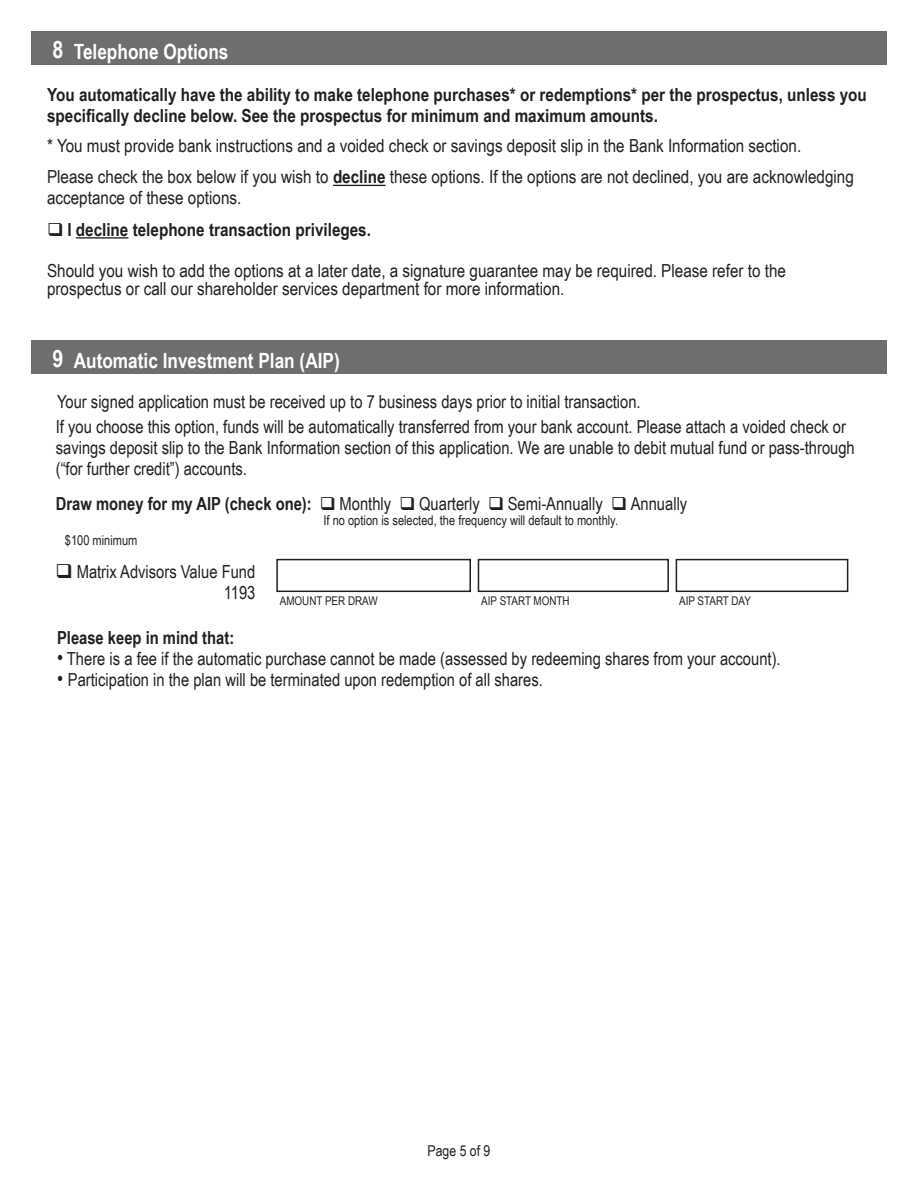
<style>
.page{position:relative;width:918px;height:1188px;background:#fff}
.page>*{position:absolute;margin:0;border:0;box-sizing:border-box;transform-origin:0 0}
.t1{font:700 21px "Arial Narrow";color:#fff}
.t2{font:18px/21px "Arial Narrow";color:#221f1f}
.t3{font:700 18px/21px "Arial Narrow";color:#221f1f}
.t4{font:15px "Arial Narrow";color:#221f1f}
.t5{font:13.5px "Arial Narrow";color:#221f1f}
.t6{font:12px "Arial Narrow";color:#221f1f}
.s1{font-size:24px}
.s2{font-weight:700}
.s3{font-size:21px}
</style>
<div class="page">
<div style="left:276px;top:559px;width:195px;height:33px;border:2px solid #221f1f"></div>
<div style="left:478px;top:559px;width:191px;height:33px;border:2px solid #221f1f"></div>
<div style="left:676px;top:559px;width:172px;height:33px;border:2px solid #221f1f"></div>
<div style="left:32px;top:341px;width:855px;height:33px;background:#6c6e70"></div>
<div style="left:32px;top:31px;width:855px;height:34px;background:#6c6e70"></div>
<hr style="left:333px;top:185px;width:53px;height:1px;background:#221f1f">
<hr style="left:76px;top:237px;width:52px;height:2px;background:#221f1f">
<p class="t1" style="left:52px;top:43px;width:178px"><span class="s1">8</span> Telephone Options</p>
<p class="t3" style="left:47px;top:86px;width:821px">You automatically have the ability to make telephone purchases* or redemptions* per the prospectus, unless you specifically decline below. See the prospectus for minimum and maximum amounts.</p>
<p class="t2" style="left:47px;top:129px;width:808px;line-height:31.5px">* You must provide bank instructions and a voided check or savings deposit slip in the Bank Information section.<br>Please check the box below if you wish to <span class="s2">decline</span> these options. If the options are not declined, you are acknowledging</p>
<p class="t2" style="left:47px;top:187px;width:196px">acceptance of these options.</p>
<p class="t3" style="left:47px;top:221px;width:325px">❑ I decline telephone transaction privileges.</p>
<p class="t2" style="left:47px;top:261px;width:740px;line-height:18px">Should you wish to add the options at a later date, a signature guarantee may be required. Please refer to the prospectus or call our shareholder services department for more information.</p>
<p class="t1" style="left:52px;top:353px;width:289px"><span class="s1">9</span> Automatic Investment Plan (AIP)</p>
<p class="t2" style="left:57px;top:390px;width:585px">Your signed application must be received up to 7 business days prior to initial transaction.</p>
<p class="t2" style="left:56px;top:416px;width:801px">If you choose this option, funds will be automatically transferred from your bank account. Please attach a voided check or savings deposit slip to the Bank Information section of this application. We are unable to debit mutual fund or pass-through (“for further credit”) accounts.</p>
<p class="t2" style="left:56px;top:492px;width:633px"><span class="s2">Draw money for my AIP (check one):</span> ❑ Monthly ❑ Quarterly ❑ Semi-Annually ❑ Annually</p>
<p class="t5" style="left:324px;top:510px;width:296px">If no option is selected, the frequency will default to monthly.</p>
<p class="t5" style="left:65px;top:531px;width:74px">$100 minimum</p>
<p class="t2" style="left:55px;top:560px;width:202px;line-height:21.6px;text-align:right">❑ Matrix Advisors Value Fund<br>1193</p>
<p class="t6" style="left:280px;top:592px;width:99px">AMOUNT PER DRAW</p>
<p class="t6" style="left:481px;top:592px;width:90px">AIP START MONTH</p>
<p class="t6" style="left:679px;top:592px;width:73px">AIP START DAY</p>
<p class="t3" style="left:57px;top:628px;width:179px">Please keep in mind that:</p>
<p class="t2" style="left:57px;top:647px;width:725px"><span class="s3">•</span> There is a fee if the automatic purchase cannot be made (assessed by redeeming shares from your account).</p>
<p class="t2" style="left:57px;top:668px;width:487px"><span class="s3">•</span> Participation in the plan will be terminated upon redemption of all shares.</p>
<p class="t4" style="left:428px;top:1139px;width:64px">Page 5 of 9</p>
</div>
